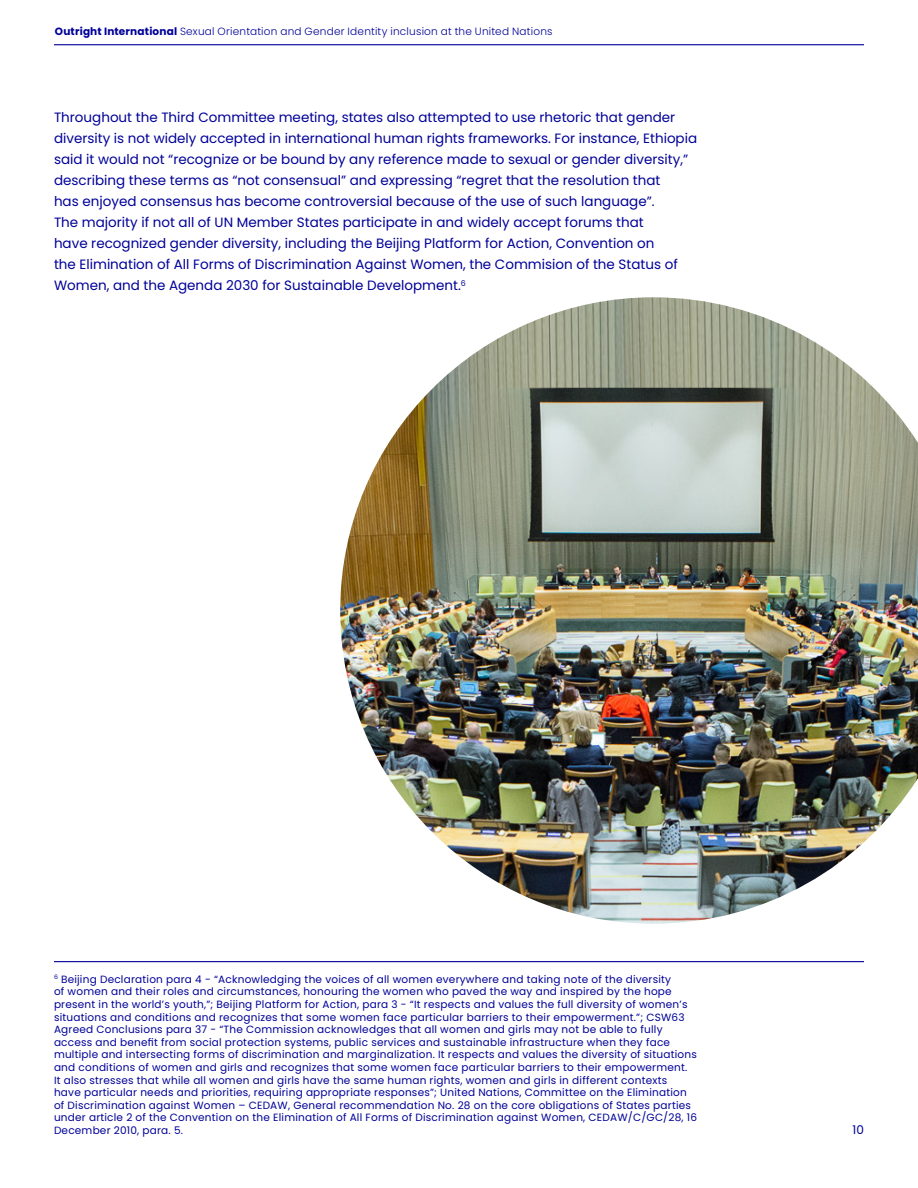
<style>
.page{position:relative;width:918px;height:1188px;background:#fff}
.page>*{position:absolute;margin:0;border:0;box-sizing:border-box;transform-origin:0 0}
.Contents{font:13.5px/21px "Poppins";color:#009}
.Body_text_1{font:12px "Poppins";color:#009}
.footnote{font:10.5px/12.6px "Poppins";letter-spacing:.02em;color:#009}
.t1{font:300 10.5px "Poppins";letter-spacing:.02em;color:#009}
.s1{font-weight:700}
</style>
<div class="page">
<hr style="left:54px;top:44px;width:810px;height:1px;background:#009">
<hr style="left:54px;top:961px;width:810px;height:1px;background:#009">
<img style="left:340px;top:297px;width:578px;height:627px">
<p class="t1" style="left:55px;top:25px;width:499px"><span class="s1">Outright International</span> Sexual Orientation and Gender Identity inclusion at the United Nations</p>
<p class="Contents" style="left:54px;top:107px;width:645px">Throughout the Third Committee meeting, states also attempted to use rhetoric that gender diversity is not widely accepted in international human rights frameworks. For instance, Ethiopia said it would not “recognize or be bound by any reference made to sexual or gender diversity,” describing these terms as “not consensual” and expressing “regret that the resolution that<br>has enjoyed consensus has become controversial because of the use of such language”.<br>The majority if not all of UN Member States participate in and widely accept forums that<br>have recognized gender diversity, including the Beijing Platform for Action, Convention on<br>the Elimination of All Forms of Discrimination Against Women, the Commision of the Status of Women, and the Agenda 2030 for Sustainable Development.<sup>6</sup></p>
<p class="footnote" style="left:54px;top:973px;width:645px"><sup>6</sup> Beijing Declaration para 4 - “Acknowledging the voices of all women everywhere and taking note of the diversity<br>of women and their roles and circumstances, honouring the women who paved the way and inspired by the hope present in the world’s youth,”; Beijing Platform for Action, para 3 - “It respects and values the full diversity of women’s situations and conditions and recognizes that some women face particular barriers to their empowerment.”; CSW63<br>Agreed Conclusions para 37 - “The Commission acknowledges that all women and girls may not be able to fully access and benefit from social protection systems, public services and sustainable infrastructure when they face multiple and intersecting forms of discrimination and marginalization. It respects and values the diversity of situations and conditions of women and girls and recognizes that some women face particular barriers to their empowerment.<br>It also stresses that while all women and girls have the same human rights, women and girls in different contexts<br>have particular needs and priorities, requiring appropriate responses”; United Nations, Committee on the Elimination of Discrimination against Women – CEDAW, General recommendation No. 28 on the core obligations of States parties under article 2 of the Convention on the Elimination of All Forms of Discrimination against Women, CEDAW/C/GC/28, 16<br>December 2010, para. 5.</p>
<p class="Body_text_1" style="left:853px;top:1123px;width:13px">10</p>
</div>
